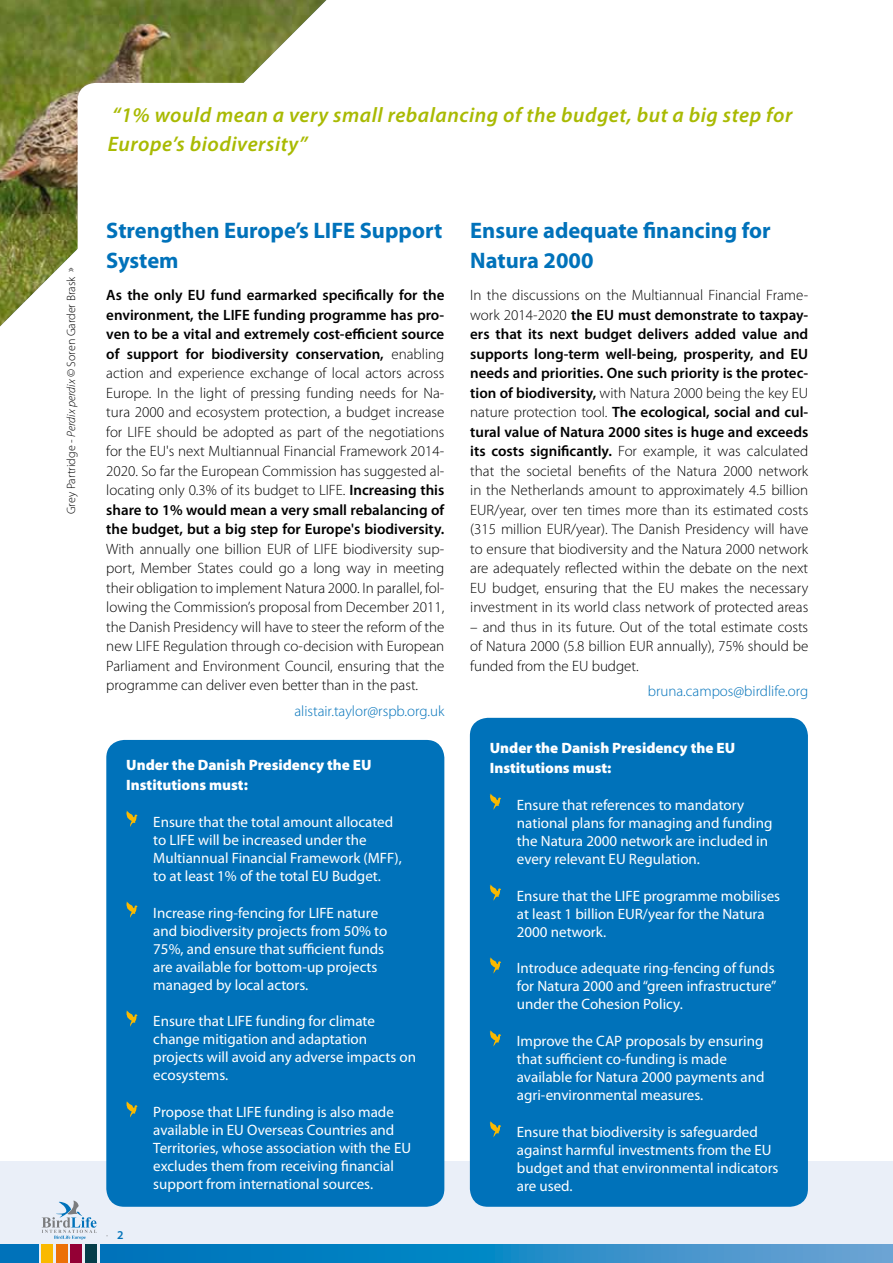
<style>
.page{position:relative;width:893px;height:1263px;background:#fff}
.page>*{position:absolute;margin:0;border:0;box-sizing:border-box;transform-origin:0 0}
.t1{font:700 22.5px/30px "Myriad Pro";color:#0072ba}
.t2{font:italic 600 21px/28.5px "Myriad Pro";letter-spacing:.025em;color:#a9ba03}
.t3{font:300 15px/19.5px "Myriad Pro";color:#000;text-align:justify}
.t4{font:15px/18px "Myriad Pro";color:#fff}
.t5{font:900 15px/19.5px "Myriad Pro";color:#fff}
.t6{font:300 15px "Myriad Pro";color:#0072ba}
.t7{font:300 12px "Myriad Pro";color:#000}
.t8{font:300 12px "Myriad Pro";color:#7b7c7e}
.s1{font-style:italic}
.s2{font-weight:600}
.s3{font-weight:600;color:#0072ba}
</style>
<div class="page">
<div style="left:0;top:1161px;width:893px;height:102px;background:#eaeff8"></div>
<svg style="left:100px;top:1245px;width:793px;height:18px;background:#2389c6"></svg>
<div style="left:0;top:1245px;width:38px;height:18px;background:#0072ba"></div>
<div style="left:42px;top:1245px;width:11px;height:18px;background:#fab900"></div>
<div style="left:56px;top:1245px;width:12px;height:18px;background:#ec7007"></div>
<div style="left:71px;top:1245px;width:11px;height:18px;background:#940035"></div>
<div style="left:85px;top:1245px;width:12px;height:18px;background:#043d4a"></div>
<img style="left:0;top:0;width:326px;height:326px">
<div style="left:78px;top:83px;width:758px;height:193px;background:#fff;border-radius:18px"></div>
<div style="left:106px;top:740px;width:338px;height:467px;background:#0072ba;border-radius:18px"></div>
<div style="left:470px;top:718px;width:338px;height:489px;background:#0072ba;border-radius:18px"></div>
<svg style="left:126px;top:810px;width:12px;height:17px"></svg>
<svg style="left:126px;top:901px;width:12px;height:16px"></svg>
<svg style="left:126px;top:1010px;width:12px;height:16px"></svg>
<svg style="left:126px;top:1101px;width:12px;height:16px"></svg>
<svg style="left:490px;top:793px;width:11px;height:17px"></svg>
<svg style="left:490px;top:884px;width:11px;height:16px"></svg>
<svg style="left:490px;top:957px;width:11px;height:16px"></svg>
<svg style="left:490px;top:1030px;width:11px;height:16px"></svg>
<svg style="left:490px;top:1121px;width:11px;height:16px"></svg>
<svg style="left:42px;top:1200px;width:55px;height:40px"></svg>
<p class="t7" style="left:64px;top:514px;width:249px;rotate:-90deg">Grey Partridge - <span class="s1">Perdix perdix</span> © Soren Garder Brask »</p>
<h2 class="t2" style="left:108px;top:100px;width:686px">“1% would mean a very small rebalancing of the budget, but a big step for<br>Europe’s biodiversity”</h2>
<h1 class="t1" style="left:106px;top:215px;width:337px">Strengthen Europe’s LIFE Support<br>System</h1>
<p class="t3" style="left:106px;top:286px;width:340px"><span class="s2">As the only EU fund earmarked specifically for the environment, the LIFE funding programme has pro&shy;ven to be a vital and extremely cost-efficient source of support for biodiversity conservation,</span> enabling action and experience exchange of local actors across Europe. In the light of pressing funding needs for Na&shy;tura 2000 and ecosystem protection, a budget increase for LIFE should be adopted as part of the negotiations for the EU's next Multiannual Financial Framework 2014- 2020. So far the European Commission has suggested al&shy;locating only 0.3% of its budget to LIFE. <span class="s2">Increasing this share to 1% would mean a very small rebalancing of the budget, but a big step for Europe's biodiversity.</span></p>
<p class="t3" style="left:106px;top:539px;width:340px">With annually one billion EUR of LIFE biodiversity sup&shy;port, Member States could go a long way in meeting their obligation to implement Natura 2000. In parallel, fol&shy;lowing the Commission’s proposal from December 2011, the Danish Presidency will have to steer the reform of the new LIFE Regulation through co-decision with European Parliament and Environment Council, ensuring that the programme can deliver even better than in the past.</p>
<p class="t6" style="left:294px;top:702px;width:152px">alistair.taylor@rspb.org.uk</p>
<p class="t5" style="left:126px;top:756px;width:247px">Under the Danish Presidency the EU<br>Institutions must:</p>
<p class="t4" style="left:153px;top:812px;width:250px">Ensure that the total amount allocated to LIFE will be increased under the Multiannual Financial Framework (MFF), to at least 1% of the total EU Budget.</p>
<p class="t4" style="left:153px;top:903px;width:236px">Increase ring-fencing for LIFE nature and biodiversity projects from 50% to 75%, and ensure that sufficient funds are available for bottom-up projects managed by local actors.</p>
<p class="t4" style="left:153px;top:1012px;width:264px">Ensure that LIFE funding for climate change mitigation and adaptation projects will avoid any adverse impacts on ecosystems.</p>
<p class="t4" style="left:153px;top:1103px;width:259px">Propose that LIFE funding is also made available in EU Overseas Countries and Territories, whose association with the EU excludes them from receiving financial support from international sources.</p>
<p class="t8" style="left:106px;top:1228px;width:19px">· <span class="s3">2</span></p>
<h1 class="t1" style="left:470px;top:215px;width:302px">Ensure adequate financing for<br>Natura 2000</h1>
<p class="t3" style="left:470px;top:286px;width:340px;text-align:left">In the discussions on the Multiannual Financial Frame&shy;work 2014-2020 <span class="s2">the EU must demonstrate to taxpay&shy;ers that its next budget delivers added value and supports long-term well-being, prosperity, and EU needs and priorities. One such priority is the protec&shy;tion of biodiversity,</span> with Natura 2000 being the key EU nature protection tool. <span class="s2">The ecological, social and cul&shy;tural value of Natura 2000 sites is huge and exceeds its costs significantly.</span> For example, it was calculated that the societal benefits of the Natura 2000 network in the Netherlands amount to approximately 4.5 billion EUR/year, over ten times more than its estimated costs (315 million EUR/year). The Danish Presidency will have to ensure that biodiversity and the Natura 2000 network are adequately reflected within the debate on the next EU budget, ensuring that the EU makes the necessary investment in its world class network of protected areas</p>
<p class="t3" style="left:470px;top:617px;width:340px">– and thus in its future. Out of the total estimate costs of Natura 2000 (5.8 billion EUR annually), 75% should be funded from the EU budget.</p>
<p class="t6" style="left:648px;top:683px;width:162px">bruna.campos@birdlife.org</p>
<p class="t5" style="left:490px;top:739px;width:247px">Under the Danish Presidency the EU<br>Institutions must:</p>
<p class="t4" style="left:517px;top:795px;width:257px">Ensure that references to mandatory national plans for managing and funding the Natura 2000 network are included in every relevant EU Regulation.</p>
<p class="t4" style="left:517px;top:886px;width:265px">Ensure that the LIFE programme mobilises at least 1 billion EUR/year for the Natura<br>2000 network.</p>
<p class="t4" style="left:517px;top:959px;width:261px">Introduce adequate ring-fencing of funds for Natura 2000 and“green infrastructure” under the Cohesion Policy.</p>
<p class="t4" style="left:517px;top:1032px;width:249px">Improve the CAP proposals by ensuring that sufficient co-funding is made available for Natura 2000 payments and agri-environmental measures.</p>
<p class="t4" style="left:517px;top:1123px;width:263px">Ensure that biodiversity is safeguarded against harmful investments from the EU budget and that environmental indicators are used.</p>
</div>
